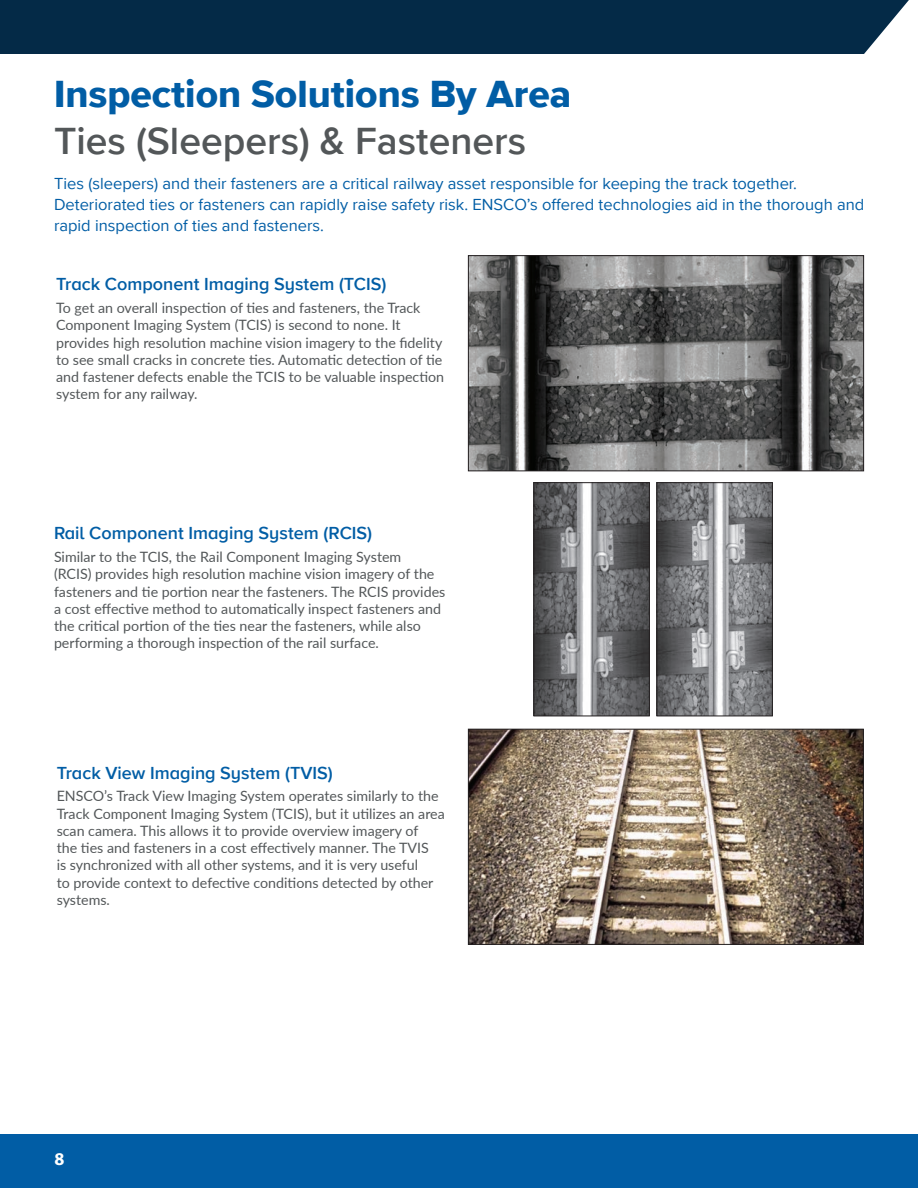
<style>
.page{position:relative;width:918px;height:1188px;background:#fff}
.page>*{position:absolute;margin:0;border:0;box-sizing:border-box;transform-origin:0 0}
.t1{font:39px "Proxima Nova Extrabld";color:#015da5}
.t2{font:600 39px "Proxima Nova";color:#535759}
.t3{font:600 18px "Proxima Nova A";color:#015da5}
.t4{font:700 18px "Myriad Pro";color:#fff}
.t5{font:16.5px/21px "Proxima Nova";color:#015da5}
.t6{font:14.25px/17.2px "Lato";color:#535759}
</style>
<div class="page">
<div style="left:0;top:0;width:909px;height:54px;background:#042a47"></div>
<div style="left:0;top:1134px;width:918px;height:54px;background:#015da5"></div>
<img style="left:470px;top:257px;width:392px;height:212px">
<div style="left:468px;top:255px;width:396px;height:216px;border:1px solid #231f20"></div>
<img style="left:470px;top:731px;width:392px;height:212px">
<div style="left:468px;top:729px;width:396px;height:216px;border:1px solid #231f20"></div>
<img style="left:536px;top:484px;width:112px;height:230px">
<div style="left:534px;top:482px;width:116px;height:234px;border:1px solid #231f20"></div>
<img style="left:659px;top:484px;width:112px;height:230px">
<div style="left:657px;top:482px;width:116px;height:234px;border:1px solid #231f20"></div>
<h1 class="t1" style="left:54px;top:65px;width:519px">Inspection Solutions By Area</h1>
<h1 class="t2" style="left:54px;top:112px;width:474px">Ties (Sleepers) &amp; Fasteners</h1>
<p class="t5" style="left:54px;top:172px;width:812px">Ties (sleepers) and their fasteners are a critical railway asset responsible for keeping the track together.<br>Deteriorated ties or fasteners can rapidly raise safety risk. ENSCO’s offered technologies aid in the thorough and rapid inspection of ties and fasteners.</p>
<p class="t3" style="left:56px;top:271px;width:332px">Track Component Imaging System (TCIS)</p>
<p class="t6" style="left:56px;top:299px;width:390px">To get an overall inspection of ties and fasteners, the Track Component Imaging System (TCIS) is second to none. It provides high resolution machine vision imagery to the fidelity to see small cracks in concrete ties. Automatic detection of tie and fastener defects enable the TCIS to be valuable inspection system for any railway.</p>
<p class="t3" style="left:54px;top:520px;width:320px">Rail Component Imaging System (RCIS)</p>
<p class="t6" style="left:54px;top:548px;width:393px">Similar to the TCIS, the Rail Component Imaging System<br>(RCIS) provides high resolution machine vision imagery of the fasteners and tie portion near the fasteners. The RCIS provides a cost effective method to automatically inspect fasteners and the critical portion of the ties near the fasteners, while also performing a thorough inspection of the rail surface.</p>
<p class="t3" style="left:57px;top:759px;width:278px">Track View Imaging System (TVIS)</p>
<p class="t6" style="left:57px;top:787px;width:390px">ENSCO’s Track View Imaging System operates similarly to the Track Component Imaging System (TCIS), but it utilizes an area scan camera. This allows it to provide overview imagery of<br>the ties and fasteners in a cost effectively manner. The TVIS<br>is synchronized with all other systems, and it is very useful<br>to provide context to defective conditions detected by other systems.</p>
<p class="t4" style="left:55px;top:1147px;width:11px">8</p>
</div>
